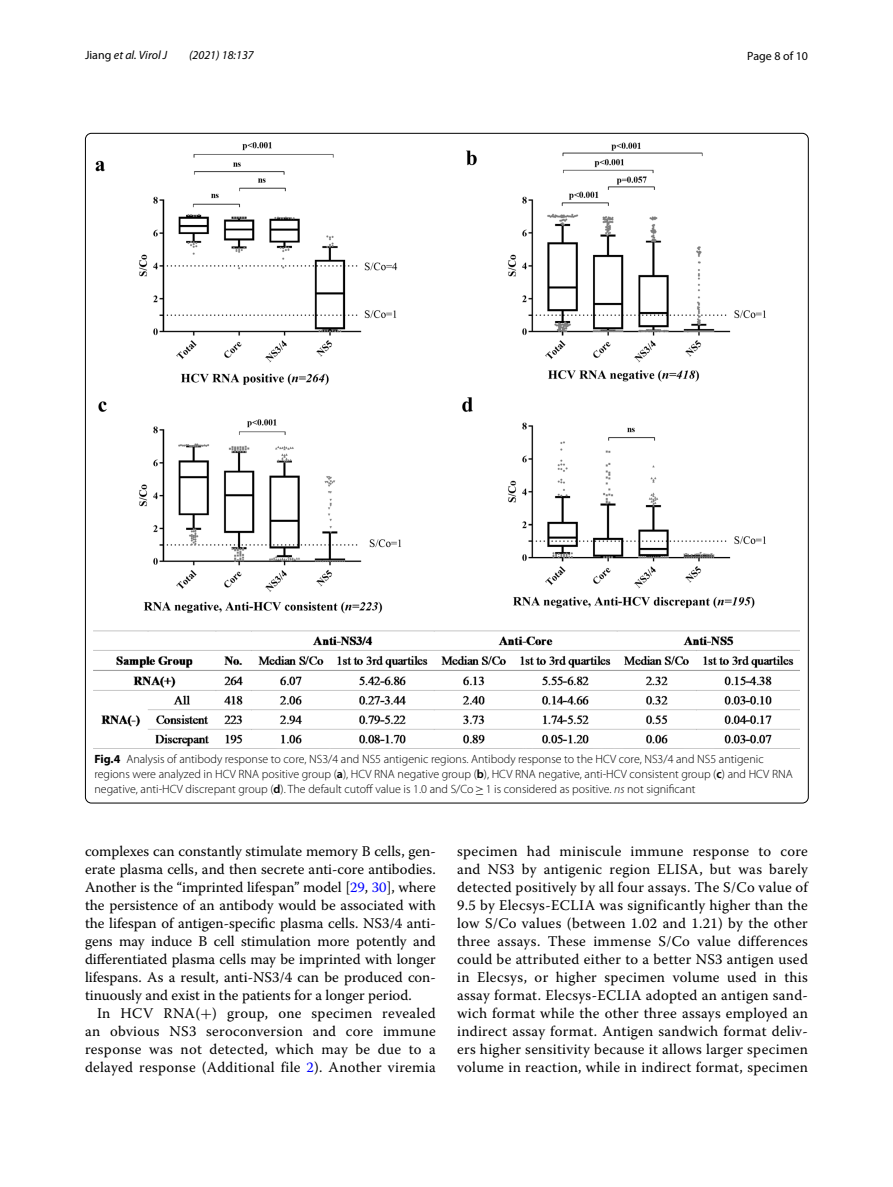
<style>
.page{position:relative;width:893px;height:1187px;background:#fff}
.page>*{position:absolute;margin:0;border:0;box-sizing:border-box;transform-origin:0 0}
.t1{font:14.7px/18px "Warnock Pro";letter-spacing:.02em;color:#000;text-align:justify}
.t2{font:300 12px/15px "Myriad Pro";color:#000}
.t3{font:italic 12px "Myriad Pro";color:#000}
.t4{font:12px "Myriad Pro";color:#000}
.s1{font-style:normal}
.s2{font-weight:700}
.s3{font-weight:600}
.s4{font-family:"MTSY";font-weight:400}
.s5{font-style:italic}
.s6{color:#00f}
.s7{font-family:"MTSY"}
</style>
<div class="page">
<img style="left:94px;top:142px;width:706px;height:605px">
<p class="t3" style="left:85px;top:48px;width:84px"><span class="s1">Jiang</span> et al. Virol J</p>
<p class="t3" style="left:189px;top:48px;width:66px">(2021) 18:137</p>
<p class="t4" style="left:747px;top:48px;width:62px">Page 8 of 10</p>
<p class="t2" style="left:94px;top:751px;width:700px"><span class="s2">Fig.4</span> Analysis of antibody response to core, NS3/4 and NS5 antigenic regions. Antibody response to the HCV core, NS3/4 and NS5 antigenic regions were analyzed in HCV RNA positive group (<span class="s3">a</span>), HCV RNA negative group (<span class="s3">b</span>), HCV RNA negative, anti-HCV consistent group (<span class="s3">c</span>) and HCV RNA negative, anti-HCV discrepant group (<span class="s3">d</span>). The default cutoff value is 1.0 and S/Co<span class="s4">≥</span>1 is considered as positive. <span class="s5">ns</span> not significant</p>
<p class="t1" style="left:85px;top:841px;width:352px">complexes can constantly stimulate memory B cells, gen&shy;erate plasma cells, and then secrete anti-core antibodies.<br>Another is the “imprinted lifespan” model [<span class="s6">29</span>, <span class="s6">30</span>], where the persistence of an antibody would be associated with the lifespan of antigen-specific plasma cells. NS3/4 anti&shy;gens may induce B cell stimulation more potently and differentiated plasma cells may be imprinted with longer lifespans. As a result, anti-NS3/4 can be produced con&shy;tinuously and exist in the patients for a longer period.</p>
<p class="t1" style="left:85px;top:1003px;width:352px;text-indent:12px">In HCV RNA(<span class="s7">+</span>) group, one specimen revealed an obvious NS3 seroconversion and core immune response was not detected, which may be due to a delayed response (Additional file <span class="s6">2</span>). Another viremia</p>
<p class="t1" style="left:457px;top:841px;width:352px">specimen had miniscule immune response to core and NS3 by antigenic region ELISA, but was barely detected positively by all four assays. The S/Co value of 9.5 by Elecsys-ECLIA was significantly higher than the low S/Co values (between 1.02 and 1.21) by the other three assays. These immense S/Co value differences could be attributed either to a better NS3 antigen used in Elecsys, or higher specimen volume used in this assay format. Elecsys-ECLIA adopted an antigen sand&shy;wich format while the other three assays employed an indirect assay format. Antigen sandwich format deliv&shy;ers higher sensitivity because it allows larger specimen volume in reaction, while in indirect format, specimen</p>
</div>
